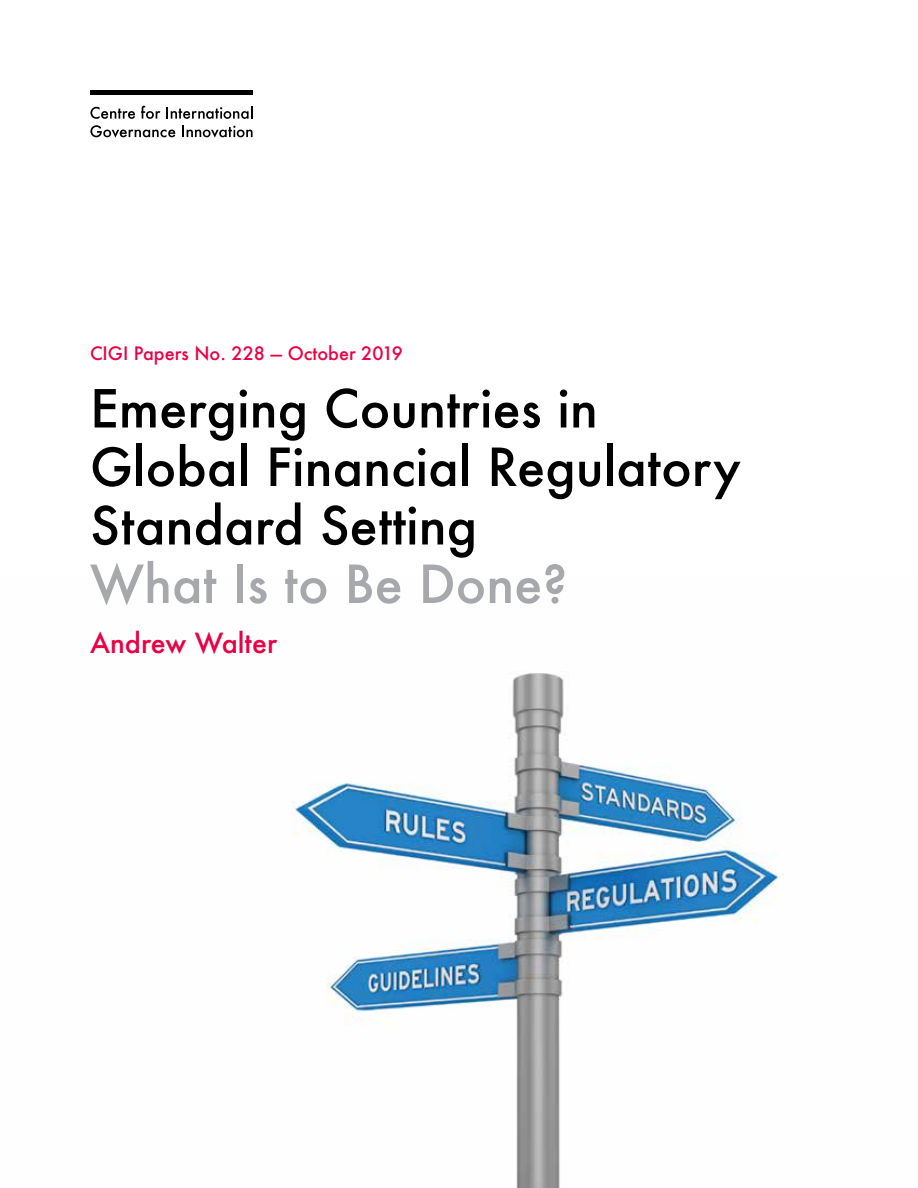
<style>
.page{position:relative;width:918px;height:1188px;background:#fff}
.page>*{position:absolute;margin:0;border:0;box-sizing:border-box;transform-origin:0 0}
.t1{font:500 51px/58.5px "Futura";color:#000}
.t2{font:500 27px "Futura";color:#eb0045}
.t3{font:500 18px "Futura";color:#eb0045}
.s1{color:#fff}
.s2{color:#a7a9ac}
</style>
<div class="page">
<img style="left:292px;top:671px;width:487px;height:517px">
<svg style="left:90px;top:107px;width:45px;height:12px"></svg>
<svg style="left:141px;top:106px;width:19px;height:13px"></svg>
<svg style="left:166px;top:106px;width:86px;height:13px"></svg>
<svg style="left:90px;top:125px;width:85px;height:13px"></svg>
<svg style="left:182px;top:126px;width:71px;height:12px"></svg>
<div style="left:90px;top:90px;width:163px;height:5px;background:#000"></div>
<p class="t3" style="left:90px;top:341px;width:314px">CIGI Papers No. 228 — October 2019</p>
<p class="t1" style="left:90px;top:379px;width:652px">Emerging Countries in<br>Global Financial Regulatory<br>Standard Setting<span class="s1">:<br></span><span class="s2">What Is to Be Done?</span></p>
<p class="t2" style="left:90px;top:624px;width:189px">Andrew Walter</p>
</div>
